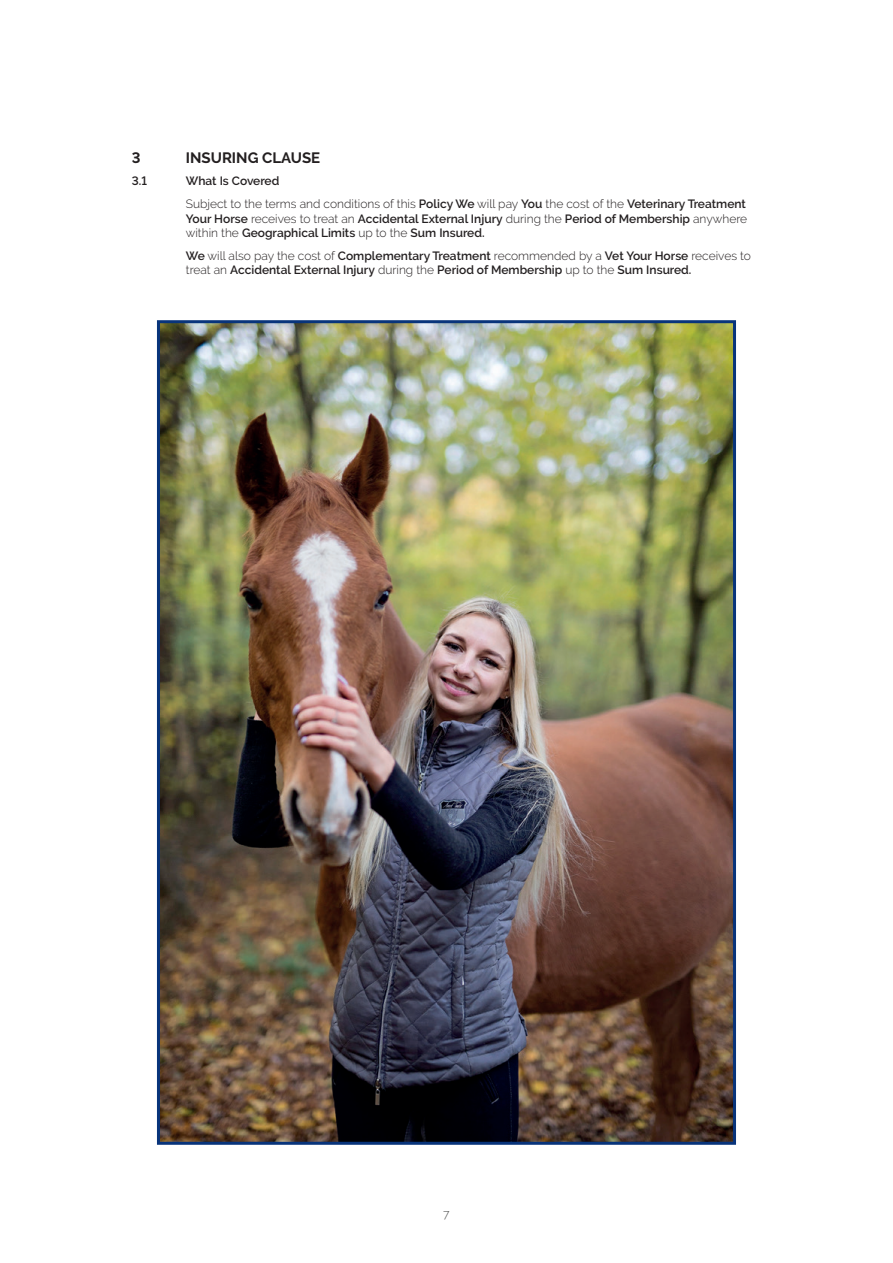
<style>
.page{position:relative;width:893px;height:1263px;background:#fff}
.page>*{position:absolute;margin:0;border:0;box-sizing:border-box;transform-origin:0 0}
.t1{font:700 15px "Raleway";color:#231f20}
.t2{font:600 12px/14.4px "Raleway";color:#231f20}
.t3{font:300 12px/23px "Raleway";color:#231f20}
.t4{font:300 12px "Raleway";color:#515251}
.s1{font-weight:600}
.s2{font-weight:300}
</style>
<div class="page">
<img style="left:161px;top:324px;width:571px;height:817px">
<div style="left:157px;top:320px;width:579px;height:825px;border:3px solid #08347b"></div>
<p class="t1" style="left:132px;top:149px;width:10px">3</p>
<p class="t1" style="left:186px;top:149px;width:136px">INSURING CLAUSE</p>
<p class="t2" style="left:132px;top:174px;width:17px">3.1</p>
<p class="t3" style="left:186px;top:169px;width:562px"><span class="s1">What Is Covered<br></span>Subject to the terms and conditions of this <span class="s1">Policy We</span> will pay <span class="s1">You</span> the cost of the <span class="s1">Veterinary Treatment</span></p>
<p class="t2" style="left:186px;top:211px;width:563px">Your Horse <span class="s2">receives to treat an</span> Accidental External Injury <span class="s2">during the</span> Period of Membership <span class="s2">anywhere within the</span> Geographical Limits <span class="s2">up to the</span> Sum Insured.</p>
<p class="t2" style="left:186px;top:248px;width:567px">We <span class="s2">will also pay the cost of</span> Complementary Treatment <span class="s2">recommended by a</span> Vet Your Horse <span class="s2">receives to treat an</span> Accidental External Injury <span class="s2">during the</span> Period of Membership <span class="s2">up to the</span> Sum Insured.</p>
<p class="t4" style="left:443px;top:1207px;width:8px">7</p>
</div>
